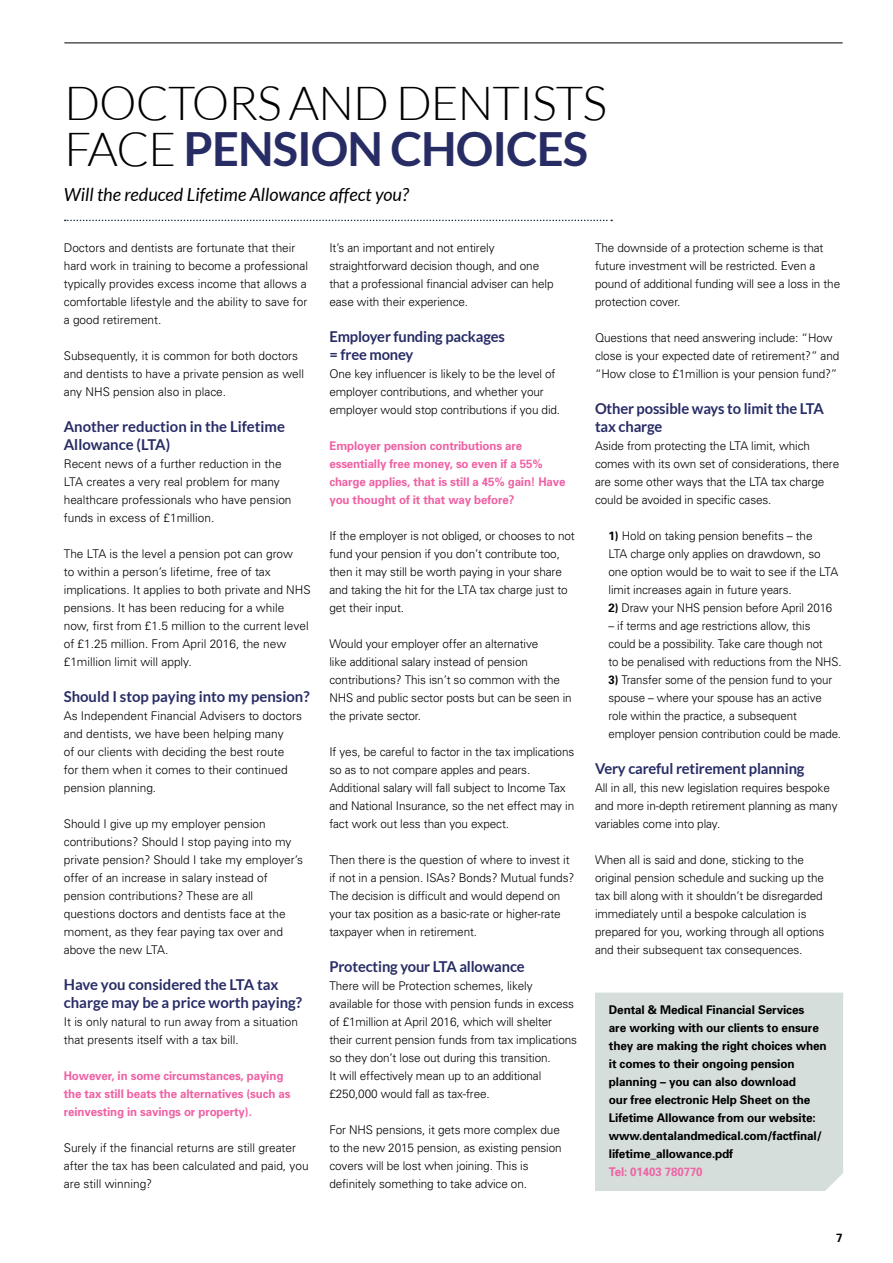
<style>
.page{position:relative;width:893px;height:1263px;background:#fff}
.page>*{position:absolute;margin:0;border:0;box-sizing:border-box;transform-origin:0 0}
.t1{font:300 47.1px/46px "Lato";letter-spacing:-.02em;color:#000}
.t2{font:italic 18px "Lato";color:#000}
.t3{font:700 15px/18px "Lato";letter-spacing:-.01em;color:#272c65}
.t4{font:300 12px/18px "Univers";letter-spacing:-.01em;color:#000}
.t5{font:300 12px/18px "Univers";letter-spacing:-.01em;color:#000;scale:.96 1}
.t6{font:700 12px/18px "Univers";letter-spacing:-.01em;color:#000}
.t7{font:700 12px/18px "Univers";letter-spacing:-.01em;color:#ef62a4;scale:.96 1}
.s1{font-weight:700;color:#272c65}
.s2{font-weight:700}
</style>
<div class="page">
<hr style="left:64px;top:43px;width:779px;height:1px;background:#000">
<svg style="left:65px;top:220px;width:547px;height:1px"></svg>
<div style="left:595px;top:992px;width:248px;height:199px;background:#d5dedb"></div>
<h1 class="t1" style="left:64px;top:80px;width:544px">DOCTORS AND D ENTISTS<br>FAC E <span class="s1">pension choices</span></h1>
<h2 class="t2" style="left:64px;top:185px;width:346px">Will the reduced Lifetime Allowance affect you?</h2>
<p class="t4" style="left:64px;top:238px;width:246px">Doctors and dentists are fortunate that their hard work in training to become a professional typically provides excess income that allows a comfortable lifestyle and the ability to save for a good retirement.</p>
<p class="t4" style="left:64px;top:346px;width:242px">Subsequently, it is common for both doctors and dentists to have a private pension as well any NHS pension also in place.</p>
<p class="t3" style="left:64px;top:417px;width:223px">Another reduction in the Lifetime<br>Allowance (LTA)</p>
<p class="t4" style="left:64px;top:454px;width:229px">Recent news of a further reduction in the LTA creates a very real problem for many healthcare professionals who have pension funds in excess of £1million.</p>
<p class="t4" style="left:64px;top:544px;width:248px">The LTA is the level a pension pot can grow<br>to within a person’s lifetime, free of tax implications. It applies to both private and NHS pensions. It has been reducing for a while now, first from £1.5 million to the current level of £1.25 million. From April 2016, the new £1million limit will apply.</p>
<p class="t3" style="left:64px;top:687px;width:247px">Should I stop paying into my pension?</p>
<p class="t4" style="left:64px;top:706px;width:240px">As Independent Financial Advisers to doctors and dentists, we have been helping many<br>of our clients with deciding the best route<br>for them when it comes to their continued pension planning.</p>
<p class="t4" style="left:64px;top:814px;width:241px">Should I give up my employer pension contributions? Should I stop paying into my private pension? Should I take my employer’s offer of an increase in salary instead of pension contributions? These are all questions doctors and dentists face at the moment, as they fear paying tax over and above the new LTA.</p>
<p class="t3" style="left:64px;top:975px;width:240px">Have you considered the LTA tax charge may be a price worth paying?</p>
<p class="t4" style="left:64px;top:1012px;width:236px">It is only natural to run away from a situation that presents itself with a tax bill.</p>
<p class="t7" style="left:64px;top:1066px;width:238px">However, in some circumstances, paying the tax still beats the alternatives (such as reinvesting in savings or property).</p>
<p class="t4" style="left:64px;top:1138px;width:246px">Surely if the financial returns are still greater after the tax has been calculated and paid, you are still winning?</p>
<p class="t4" style="left:329px;top:238px;width:226px">It’s an important and not entirely straightforward decision though, and one that a professional financial adviser can help ease with their experience.</p>
<p class="t3" style="left:329px;top:327px;width:177px">Employer funding packages = free money</p>
<p class="t4" style="left:329px;top:364px;width:232px">One key influencer is likely to be the level of employer contributions, and whether your employer would stop contributions if you did.</p>
<p class="t7" style="left:329px;top:436px;width:248px">Employer pension contributions are essentially free money, so even if a 55% charge applies, that is still a 45% gain! Have you thought of it that way before?</p>
<p class="t4" style="left:329px;top:526px;width:247px">If the employer is not obliged, or chooses to not fund your pension if you don’t contribute too, then it may still be worth paying in your share and taking the hit for the LTA tax charge just to get their input.</p>
<p class="t4" style="left:329px;top:634px;width:244px">Would your employer offer an alternative<br>like additional salary instead of pension contributions? This isn’t so common with the NHS and public sector posts but can be seen in the private sector.</p>
<p class="t4" style="left:329px;top:742px;width:246px">If yes, be careful to factor in the tax implications so as to not compare apples and pears.<br>Additional salary will fall subject to Income Tax and National Insurance, so the net effect may in fact work out less than you expect.</p>
<p class="t4" style="left:329px;top:850px;width:246px">Then there is the question of where to invest it if not in a pension. ISAs? Bonds? Mutual funds?<br>The decision is difficult and would depend on your tax position as a basic-rate or higher-rate taxpayer when in retirement.</p>
<p class="t3" style="left:329px;top:957px;width:197px">Protecting your LTA allowance</p>
<p class="t4" style="left:329px;top:976px;width:249px">There will be Protection schemes, likely available for those with pension funds in excess of £1million at April 2016, which will shelter their current pension funds from tax implications so they don’t lose out during this transition.<br>It will effectively mean up to an additional £250,000 would fall as tax-free.</p>
<p class="t4" style="left:329px;top:1120px;width:234px">For NHS pensions, it gets more complex due to the new 2015 pension, as existing pension covers will be lost when joining. This is definitely something to take advice on.</p>
<p class="t4" style="left:595px;top:238px;width:247px">The downside of a protection scheme is that future investment will be restricted. Even a pound of additional funding will see a loss in the protection cover.</p>
<p class="t4" style="left:595px;top:328px;width:246px">Questions that need answering include: “How close is your expected date of retirement?” and “How close to £1million is your pension fund?”</p>
<p class="t3" style="left:595px;top:399px;width:230px">Other possible ways to limit the LTA tax charge</p>
<p class="t4" style="left:595px;top:436px;width:246px">Aside from protecting the LTA limit, which comes with its own set of considerations, there are some other ways that the LTA tax charge could be avoided in specific cases.</p>
<p class="t4" style="left:608px;top:526px;width:231px"><span class="s2">1)</span> Hold on taking pension benefits – the<br>LTA charge only applies on drawdown, so one option would be to wait to see if the LTA limit increases again in future years.</p>
<p class="t5" style="left:608px;top:598px;width:235px"><span class="s2">2)</span> Draw your NHS pension before April 2016</p>
<p class="t5" style="left:608px;top:616px;width:244px">– if terms and age restrictions allow, this<br>could be a possibility. Take care though not<br>to be penalised with reductions from the NHS.</p>
<p class="t5" style="left:608px;top:670px;width:244px"><span class="s2">3)</span> Transfer some of the pension fund to your spouse – where your spouse has an active role within the practice, a subsequent employer pension contribution could be made.</p>
<p class="t3" style="left:595px;top:759px;width:211px">Very careful retirement planning</p>
<p class="t4" style="left:595px;top:778px;width:244px">All in all, this new legislation requires bespoke and more in-depth retirement planning as many variables come into play.</p>
<p class="t4" style="left:595px;top:850px;width:231px">When all is said and done, sticking to the original pension schedule and sucking up the tax bill along with it shouldn’t be disregarded immediately until a bespoke calculation is prepared for you, working through all options and their subsequent tax consequences.</p>
<p class="t6" style="left:609px;top:1000px;width:219px">Dental &amp; Medical Financial Services<br>are working with our clients to ensure they are making the right choices when it comes to their ongoing pension planning – you can also download<br>our free electronic Help Sheet on the Lifetime Allowance from our website: www.dentalandmedical.com/factfinal/ lifetime_allowance.pdf</p>
<p class="t7" style="left:609px;top:1162px;width:99px">Tel: 01403 780770</p>
<p class="t6" style="left:836px;top:1228px;width:8px">7</p>
</div>
